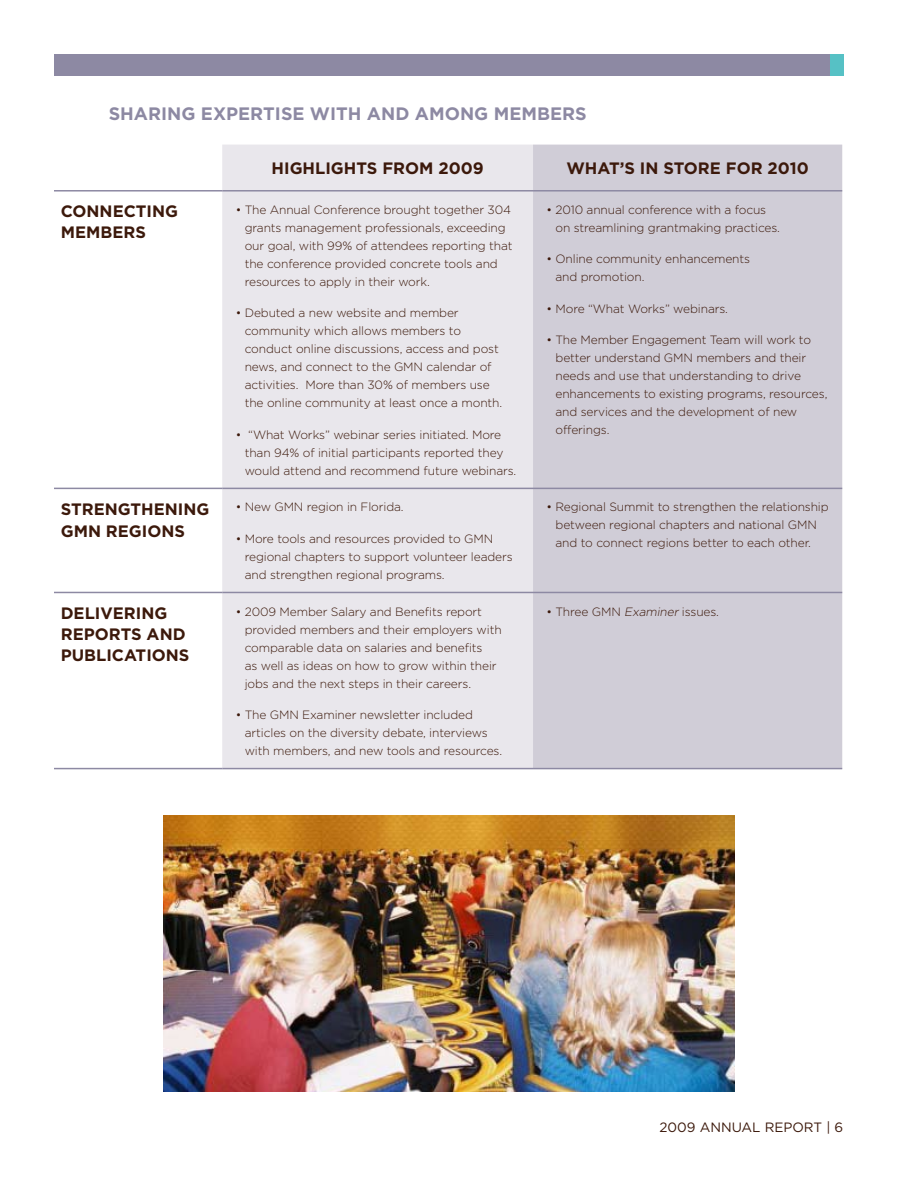
<style>
.page{position:relative;width:918px;height:1188px;background:#fff}
.page>*{position:absolute;margin:0;border:0;box-sizing:border-box;transform-origin:0 0}
.t1{font:700 18px "Gotham";color:#8d89a3}
.t2{font:700 16.5px/21px "Gotham";color:#3c190b}
.t3{font:13.5px "Gotham";color:#3c190b}
.t4{font:300 12px/18px "Gotham";letter-spacing:-.01em;color:#3c190b}
.s1{font-style:italic}
</style>
<div class="page">
<div style="left:54px;top:54px;width:790px;height:22px;background:#8d89a3"></div>
<div style="left:830px;top:54px;width:14px;height:22px;background:#56c1c5"></div>
<div style="left:222px;top:145px;width:311px;height:623px;background:#e9e7ec"></div>
<div style="left:533px;top:145px;width:309px;height:623px;background:#d0cdd7"></div>
<hr style="left:222px;top:190px;width:311px;height:2px;background:#8d89a3">
<hr style="left:222px;top:488px;width:311px;height:1px;background:#8d89a3">
<hr style="left:222px;top:592px;width:311px;height:1px;background:#8d89a3">
<hr style="left:222px;top:768px;width:311px;height:1px;background:#8d89a3">
<hr style="left:533px;top:190px;width:309px;height:2px;background:#8d89a3">
<hr style="left:533px;top:488px;width:309px;height:1px;background:#8d89a3">
<hr style="left:533px;top:592px;width:309px;height:1px;background:#8d89a3">
<hr style="left:533px;top:768px;width:309px;height:1px;background:#8d89a3">
<hr style="left:54px;top:190px;width:168px;height:2px;background:#8d89a3">
<hr style="left:54px;top:488px;width:168px;height:1px;background:#8d89a3">
<hr style="left:54px;top:592px;width:168px;height:1px;background:#8d89a3">
<hr style="left:54px;top:768px;width:168px;height:1px;background:#8d89a3">
<img style="left:163px;top:816px;width:571px;height:275px">
<h1 class="t1" style="left:109px;top:103px;width:479px">SHARING EXPERTISE WITH AND AMONG MEM BERS</h1>
<h2 class="t2" style="left:272px;top:158px;width:214px">H IGHLIGHTS FROM 2009</h2>
<h2 class="t2" style="left:566px;top:158px;width:244px">WHAT’S IN STORE FOR 2010</h2>
<h2 class="t2" style="left:61px;top:201px;width:117px">CONNECTING<br>M EM BERS</h2>
<p class="t4" style="left:245px;top:201px;width:269px;text-indent:-9px">• The Annual Conference brought together 304 grants management professionals, exceeding our goal, with 99% of attendees reporting that the conference provided concrete tools and resources to apply in their work.</p>
<p class="t4" style="left:245px;top:304px;width:259px;text-indent:-9px">• Debuted a new website and member community which allows members to conduct online discussions, access and post news, and connect to the GMN calendar of activities. More than 30% of members use the online community at least once a month.</p>
<p class="t4" style="left:245px;top:426px;width:273px;text-indent:-9px">• “What Works” webinar series initiated. More than 94% of initial participants reported they would attend and recommend future webinars.</p>
<h2 class="t2" style="left:61px;top:498px;width:148px;line-height:21.6px">STRENGTHENING<br>GM N REGIONS</h2>
<p class="t4" style="left:236px;top:498px;width:169px">• New GMN region in Florida.</p>
<p class="t4" style="left:245px;top:530px;width:270px;text-indent:-9px">• More tools and resources provided to GMN regional chapters to support volunteer leaders and strengthen regional programs.</p>
<h2 class="t2" style="left:61px;top:603px;width:130px">DELIVERING<br>REPORTS AND<br>PUBLICATIONS</h2>
<p class="t4" style="left:245px;top:602px;width:258px;text-indent:-9px">• 2009 Member Salary and Benefits report provided members and their employers with comparable data on salaries and benefits<br>as well as ideas on how to grow within their jobs and the next steps in their careers.</p>
<p class="t4" style="left:245px;top:706px;width:259px;text-indent:-9px">• The GMN Examiner newsletter included articles on the diversity debate, interviews with members, and new tools and resources.</p>
<p class="t4" style="left:556px;top:201px;width:226px;text-indent:-9px">• 2010 annual conference with a focus on streamlining grantmaking practices.</p>
<p class="t4" style="left:556px;top:250px;width:196px;text-indent:-9px">• Online community enhancements and promotion.</p>
<p class="t4" style="left:547px;top:300px;width:183px">• More “What Works” webinars.</p>
<p class="t4" style="left:556px;top:331px;width:273px;text-indent:-9px">• The Member Engagement Team will work to better understand GMN members and their needs and use that understanding to drive enhancements to existing programs, resources, and services and the development of new offerings.</p>
<p class="t4" style="left:556px;top:498px;width:275px;text-indent:-9px">• Regional Summit to strengthen the relationship between regional chapters and national GMN and to connect regions better to each other.</p>
<p class="t4" style="left:547px;top:602px;width:174px">• Three GMN <span class="s1">Examiner</span> issues.</p>
<p class="t3" style="left:660px;top:1119px;width:185px">2009 ANNUAL REPORT | 6</p>
</div>
